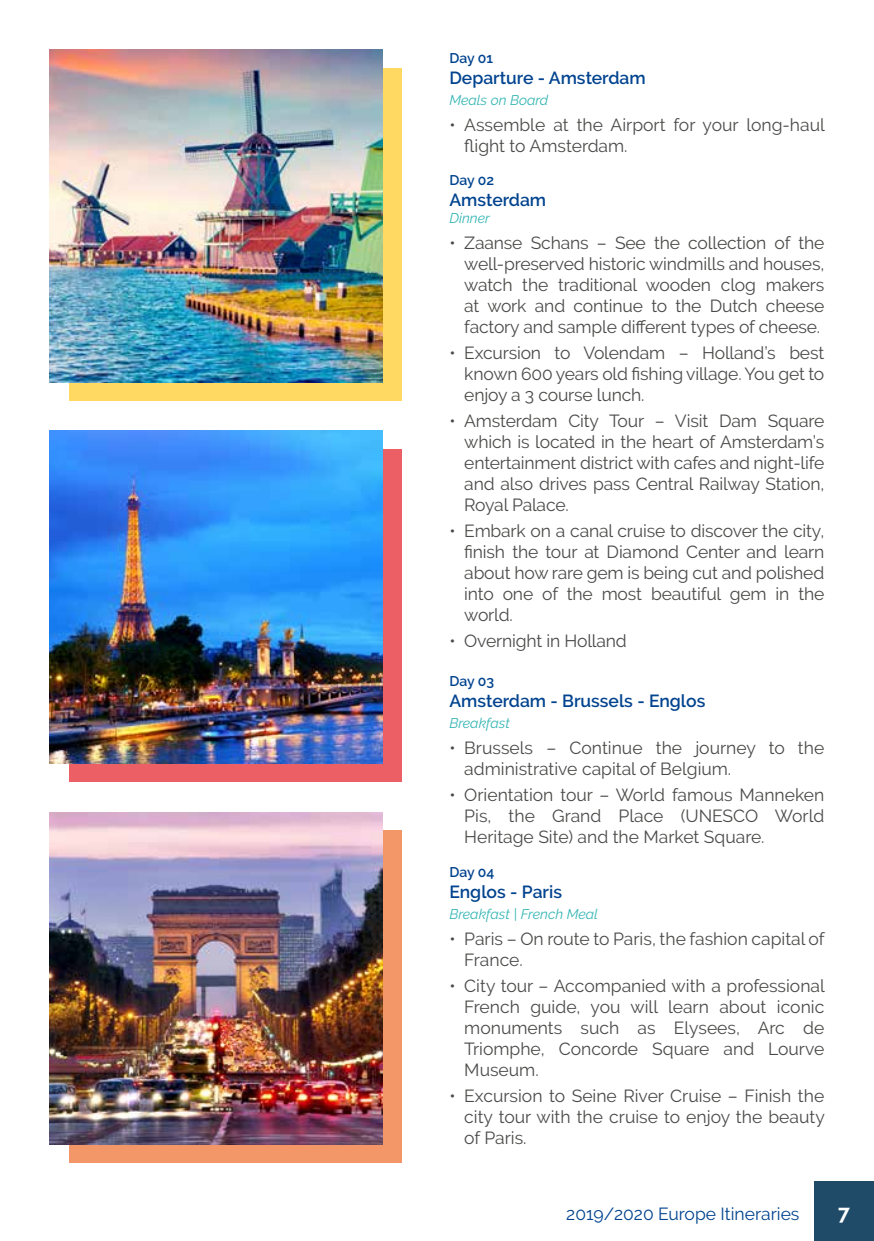
<style>
.page{position:relative;width:874px;height:1241px;background:#fff}
.page>*{position:absolute;margin:0;border:0;box-sizing:border-box;transform-origin:0 0}
.t1{font:700 21px "Raleway";color:#fff}
.t2{font:17.5px/21px "Raleway";letter-spacing:-.005em;color:#4a4a49;text-align:justify}
.t3{font:600 17.5px "Raleway";color:#01438f}
.t4{font:17.5px "Raleway";color:#01438f}
.t5{font:italic 14px "Raleway";color:#35b6b4}
.t6{font:600 14px "Raleway";color:#01438f}
</style>
<div class="page">
<div style="left:69px;top:449px;width:333px;height:332px;background:#ec5f65"></div>
<img style="left:50px;top:431px;width:332px;height:332px">
<div style="left:69px;top:68px;width:333px;height:332px;background:#ffd962"></div>
<img style="left:50px;top:50px;width:332px;height:332px">
<div style="left:69px;top:830px;width:333px;height:332px;background:#f39769"></div>
<img style="left:50px;top:812px;width:332px;height:332px">
<div style="left:814px;top:1181px;width:59px;height:59px;background:#1f4b68"></div>
<p class="t6" style="left:449px;top:50px;width:45px">Day 01</p>
<p class="t3" style="left:449px;top:68px;width:198px">Departure - Amsterdam</p>
<p class="t5" style="left:449px;top:92px;width:100px">Meals on Board</p>
<p class="t2" style="left:464px;top:114px;width:362px;text-indent:-15px">• Assemble at the Airport for your long-haul flight to Amsterdam.</p>
<p class="t6" style="left:449px;top:172px;width:46px">Day 02</p>
<p class="t3" style="left:449px;top:190px;width:98px">Amsterdam</p>
<p class="t5" style="left:449px;top:210px;width:42px">Dinner</p>
<p class="t2" style="left:464px;top:232px;width:361px;text-indent:-15px">• Zaanse Schans – See the collection of the well-preserved historic windmills and houses, watch the traditional wooden clog makers at work and continue to the Dutch cheese factory and sample different types of cheese.</p>
<p class="t2" style="left:464px;top:342px;width:361px;text-indent:-15px">• Excursion to Volendam – Holland’s best known 600 years old fishing village. You get to enjoy a 3 course lunch.</p>
<p class="t2" style="left:464px;top:410px;width:361px;text-indent:-15px">• Amsterdam City Tour – Visit Dam Square which is located in the heart of Amsterdam’s entertainment district with cafes and night-life and also drives pass Central Railway Station, Royal Palace.</p>
<p class="t2" style="left:464px;top:520px;width:361px;text-indent:-15px">• Embark on a canal cruise to discover the city, finish the tour at Diamond Center and learn about how rare gem is being cut and polished into one of the most beautiful gem in the world.</p>
<p class="t2" style="left:449px;top:630px;width:179px">• Overnight in Holland</p>
<p class="t6" style="left:449px;top:673px;width:46px">Day 03</p>
<p class="t3" style="left:449px;top:690px;width:257px">Amsterdam - Brussels - Englos</p>
<p class="t5" style="left:449px;top:714px;width:62px">Breakfast</p>
<p class="t2" style="left:464px;top:737px;width:361px;text-indent:-15px">• Brussels – Continue the journey to the administrative capital of Belgium.</p>
<p class="t2" style="left:464px;top:784px;width:361px;text-indent:-15px">• Orientation tour – World famous Manneken Pis, the Grand Place (UNESCO World Heritage Site) and the Market Square.</p>
<p class="t6" style="left:449px;top:863px;width:46px">Day 04</p>
<p class="t3" style="left:449px;top:881px;width:114px">Englos - Paris</p>
<p class="t5" style="left:449px;top:905px;width:150px">Breakfast | French Meal</p>
<p class="t2" style="left:464px;top:927px;width:362px;text-indent:-15px">• Paris – On route to Paris, the fashion capital of<br>France.</p>
<p class="t2" style="left:464px;top:974px;width:362px;text-indent:-15px">• City tour – Accompanied with a professional French guide, you will learn about iconic monuments such as Elysees, Arc de Triomphe, Concorde Square and Lourve Museum.</p>
<p class="t2" style="left:464px;top:1084px;width:362px;text-indent:-15px">• Excursion to Seine River Cruise – Finish the city tour with the cruise to enjoy the beauty of Paris.</p>
<p class="t4" style="left:566px;top:1203px;width:235px">2019/2020 Europe Itineraries</p>
<p class="t1" style="left:837px;top:1200px;width:13px">7</p>
</div>
